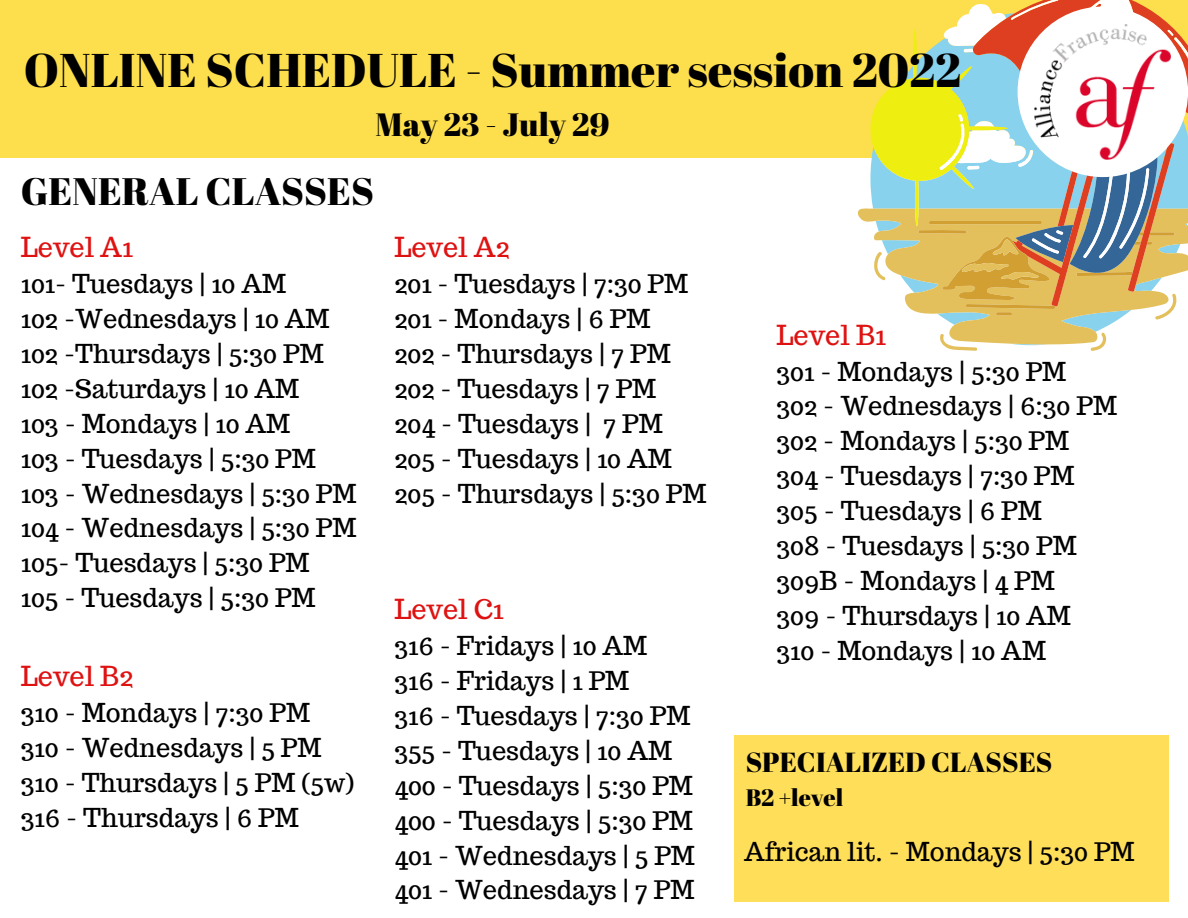
<style>
.page{position:relative;width:1188px;height:918px;background:#fff}
.page>*{position:absolute;margin:0;border:0;box-sizing:border-box;transform-origin:0 0}
.t1{font:47.25px "Abril Fatface";color:#000}
.t2{font:38.25px "Abril Fatface";color:#000}
.t3{font:32.25px "Abril Fatface";color:#000}
.t4{font:27.6px "Abril Fatface";color:#000}
.t5{font:27px "Trocchi";color:#df1212}
.t6{font:25.5px "Trocchi";color:#000}
.t7{font:23.7px "Abril Fatface";color:#000}
</style>
<div class="page">
<div style="left:0;top:0;width:1188px;height:157px;background:#fdde4c"></div>
<svg style="left:857px;top:0;width:331px;height:351px"></svg>
<div style="left:1018px;top:7px;width:170px;height:170px;background:#fff;border-radius:50%"></div>
<img style="left:1035px;top:24px;width:136px;height:135px">
<div style="left:735px;top:735px;width:434px;height:166px;background:#ffde59"></div>
<p class="t1" style="left:24px;top:37px;width:939px">ONLINE SCHEDULE - Summer session 2022</p>
<p class="t3" style="left:376px;top:102px;width:235px">May 23 - July 29</p>
<p class="t2" style="left:21px;top:164px;width:355px">GENERAL CLASSES</p>
<p class="t5" style="left:21px;top:230px;width:114px">Level A1</p>
<p class="t6" style="left:21px;top:267px;width:267px">101- Tuesdays | 10 AM</p>
<p class="t6" style="left:21px;top:302px;width:310px">102 -Wednesdays | 10 AM</p>
<p class="t6" style="left:21px;top:337px;width:304px">102 -Thursdays | 5:30 PM</p>
<p class="t6" style="left:21px;top:372px;width:280px">102 -Saturdays | 10 AM</p>
<p class="t6" style="left:21px;top:407px;width:271px">103 - Mondays | 10 AM</p>
<p class="t6" style="left:21px;top:442px;width:297px">103 - Tuesdays | 5:30 PM</p>
<p class="t6" style="left:21px;top:477px;width:337px">103 - Wednesdays | 5:30 PM</p>
<p class="t6" style="left:21px;top:511px;width:337px">104 - Wednesdays | 5:30 PM</p>
<p class="t6" style="left:21px;top:546px;width:290px">105- Tuesdays | 5:30 PM</p>
<p class="t6" style="left:21px;top:581px;width:296px">105 - Tuesdays | 5:30 PM</p>
<p class="t5" style="left:394px;top:230px;width:117px">Level A2</p>
<p class="t6" style="left:394px;top:267px;width:295px">201 - Tuesdays | 7:30 PM</p>
<p class="t6" style="left:394px;top:302px;width:258px">201 - Mondays | 6 PM</p>
<p class="t6" style="left:394px;top:337px;width:278px">202 - Thursdays | 7 PM</p>
<p class="t6" style="left:394px;top:372px;width:263px">202 - Tuesdays | 7 PM</p>
<p class="t6" style="left:394px;top:407px;width:270px">204 - Tuesdays | 7 PM</p>
<p class="t6" style="left:394px;top:442px;width:279px">205 - Tuesdays | 10 AM</p>
<p class="t6" style="left:394px;top:477px;width:314px">205 - Thursdays | 5:30 PM</p>
<p class="t5" style="left:777px;top:317px;width:111px">Level B1</p>
<p class="t6" style="left:777px;top:355px;width:291px">301 - Mondays | 5:30 PM</p>
<p class="t6" style="left:777px;top:389px;width:342px">302 - Wednesdays | 6:30 PM</p>
<p class="t6" style="left:777px;top:424px;width:294px">302 - Mondays | 5:30 PM</p>
<p class="t6" style="left:777px;top:459px;width:300px">304 - Tuesdays | 7:30 PM</p>
<p class="t6" style="left:777px;top:494px;width:267px">305 - Tuesdays | 6 PM</p>
<p class="t6" style="left:777px;top:529px;width:302px">308 - Tuesdays | 5:30 PM</p>
<p class="t6" style="left:777px;top:564px;width:280px">309B - Mondays | 4 PM</p>
<p class="t6" style="left:777px;top:599px;width:296px">309 - Thursdays | 10 AM</p>
<p class="t6" style="left:777px;top:634px;width:271px">310 - Mondays | 10 AM</p>
<p class="t5" style="left:394px;top:592px;width:111px">Level C1</p>
<p class="t6" style="left:394px;top:629px;width:254px">316 - Fridays | 10 AM</p>
<p class="t6" style="left:394px;top:664px;width:237px">316 - Fridays | 1 PM</p>
<p class="t6" style="left:394px;top:699px;width:298px">316 - Tuesdays | 7:30 PM</p>
<p class="t6" style="left:394px;top:734px;width:279px">355 - Tuesdays | 10 AM</p>
<p class="t6" style="left:394px;top:769px;width:300px">400 - Tuesdays | 5:30 PM</p>
<p class="t6" style="left:394px;top:804px;width:300px">400 - Tuesdays | 5:30 PM</p>
<p class="t6" style="left:394px;top:839px;width:302px">401 - Wednesdays | 5 PM</p>
<p class="t6" style="left:394px;top:873px;width:302px">401 - Wednesdays | 7 PM</p>
<p class="t5" style="left:21px;top:659px;width:114px">Level B2</p>
<p class="t6" style="left:21px;top:696px;width:291px">310 - Mondays | 7:30 PM</p>
<p class="t6" style="left:21px;top:731px;width:302px">310 - Wednesdays | 5 PM</p>
<p class="t6" style="left:21px;top:766px;width:335px">310 - Thursdays | 5 PM (5w)</p>
<p class="t6" style="left:21px;top:801px;width:280px">316 - Thursdays | 6 PM</p>
<p class="t4" style="left:746px;top:743px;width:308px">SPECIALIZED CLASSES</p>
<p class="t7" style="left:746px;top:781px;width:99px">B2 +level</p>
<p class="t6" style="left:744px;top:835px;width:392px">African lit. - Mondays | 5:30 PM</p>
</div>
